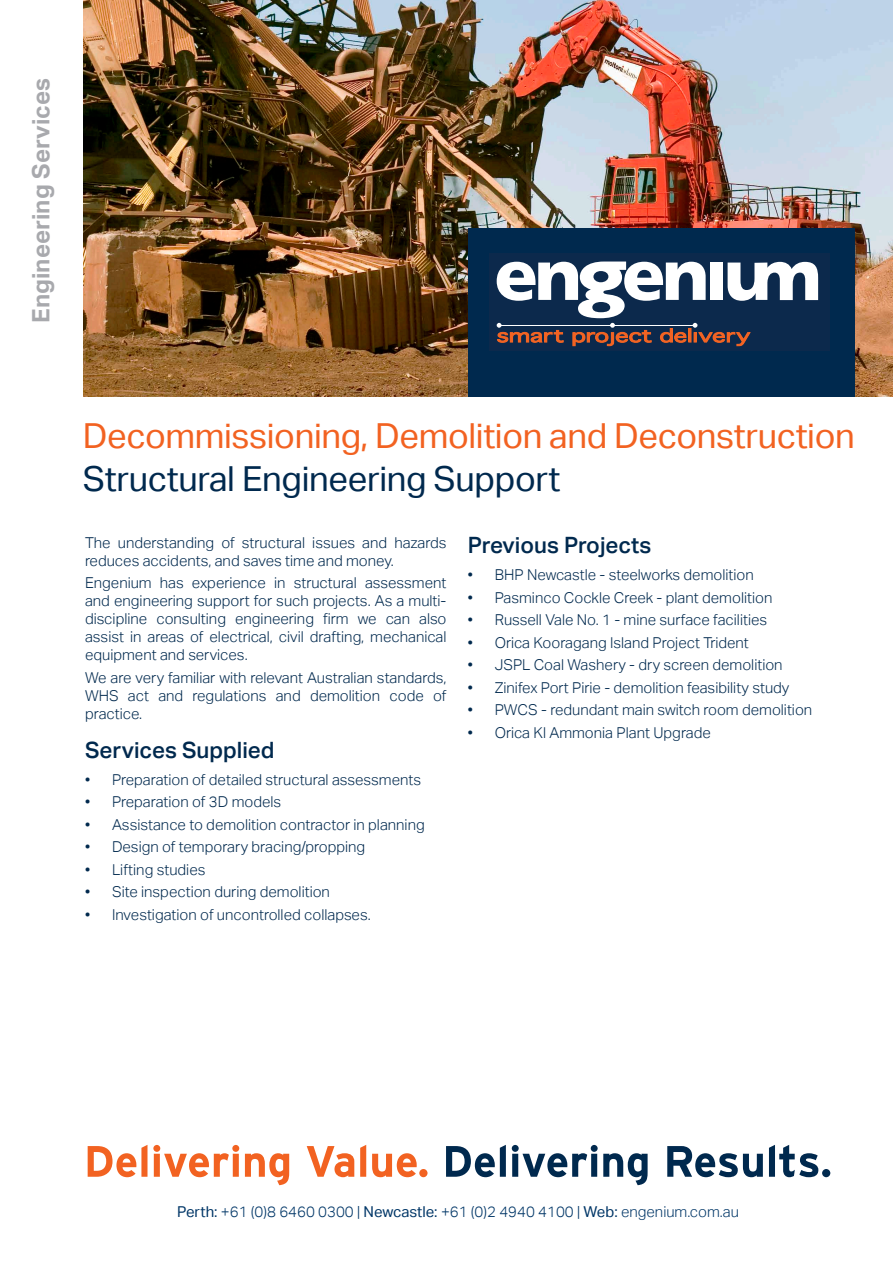
<style>
.page{position:relative;width:893px;height:1263px;background:#fff}
.page>*{position:absolute;margin:0;border:0;box-sizing:border-box;transform-origin:0 0}
.t1{font:34.5px "Aktiv Grotesk";letter-spacing:-.01em;color:#f26221}
.t2{font:34.5px "Aktiv Grotesk";letter-spacing:-.01em;color:#00294e}
.t3{font:700 24px "Aktiv Grotesk";color:#a8a9ad}
.t4{font:500 22.5px "Aktiv Grotesk";color:#00294e}
.t5{font:300 15px/18px "Aktiv Grotesk";color:#00294e;text-align:justify}
.t6{font:300 15px "Aktiv Grotesk";color:#003667}
.s1{font-weight:400}
</style>
<div class="page">
<img style="left:83px;top:0;width:810px;height:396px">
<div style="left:468px;top:228px;width:387px;height:168px;background:#00294e"></div>
<div style="left:489px;top:253px;width:340px;height:98px;background:#0c294c"></div>
<svg style="left:496px;top:262px;width:322px;height:85px"></svg>
<svg style="left:446px;top:1145px;width:384px;height:40px"></svg>
<svg style="left:88px;top:1145px;width:340px;height:40px"></svg>
<p class="t3" style="left:27px;top:323px;width:246px;rotate:-90deg">Engineering Services</p>
<p class="t1" style="left:83px;top:416px;width:773px">Decommissioning, Demolition and Deconstruction</p>
<p class="t2" style="left:83px;top:459px;width:479px">Structural Engineering Support</p>
<p class="t5" style="left:85px;top:534px;width:363px">The understanding of structural issues and hazards reduces accidents, and saves time and money.</p>
<p class="t5" style="left:85px;top:574px;width:363px">Engenium has experience in structural assessment and engineering support for such projects. As a multi&shy;discipline consulting engineering firm we can also assist in areas of electrical, civil drafting, mechanical equipment and services.</p>
<p class="t5" style="left:85px;top:669px;width:363px">We are very familiar with relevant Australian standards, WHS act and regulations and demolition code of practice.</p>
<p class="t4" style="left:85px;top:737px;width:191px">Services Supplied</p>
<p class="t5" style="left:85px;top:771px;width:338px">• Preparation of detailed structural assessments</p>
<p class="t5" style="left:85px;top:793px;width:198px">• Preparation of 3D models</p>
<p class="t5" style="left:85px;top:816px;width:341px">• Assistance to demolition contractor in planning</p>
<p class="t5" style="left:85px;top:838px;width:282px">• Design of temporary bracing/propping</p>
<p class="t5" style="left:85px;top:861px;width:122px">• Lifting studies</p>
<p class="t5" style="left:85px;top:883px;width:246px">• Site inspection during demolition</p>
<p class="t5" style="left:85px;top:906px;width:287px">• Investigation of uncontrolled collapses.</p>
<p class="t4" style="left:468px;top:532px;width:185px">Previous Projects</p>
<p class="t5" style="left:468px;top:566px;width:288px">• BHP Newcastle - steelworks demolition</p>
<p class="t5" style="left:468px;top:588px;width:306px">• Pasminco Cockle Creek - plant demolition</p>
<p class="t5" style="left:468px;top:611px;width:301px">• Russell Vale No. 1 - mine surface facilities</p>
<p class="t5" style="left:468px;top:633px;width:283px">• Orica Kooragang Island Project Trident</p>
<p class="t5" style="left:468px;top:656px;width:316px">• JSPL Coal Washery - dry screen demolition</p>
<p class="t5" style="left:468px;top:678px;width:323px">• Zinifex Port Pirie - demolition feasibility study</p>
<p class="t5" style="left:468px;top:701px;width:346px">• PWCS - redundant main switch room demolition</p>
<p class="t5" style="left:468px;top:723px;width:245px">• Orica Kl Ammonia Plant Upgrade</p>
<p class="t6" style="left:177px;top:1203px;width:563px"><span class="s1">Perth:</span> +61 (0)8 6460 0300 | <span class="s1">Newcastle:</span> +61 (0)2 4940 4100 | <span class="s1">Web:</span> engenium.com.au</p>
</div>
